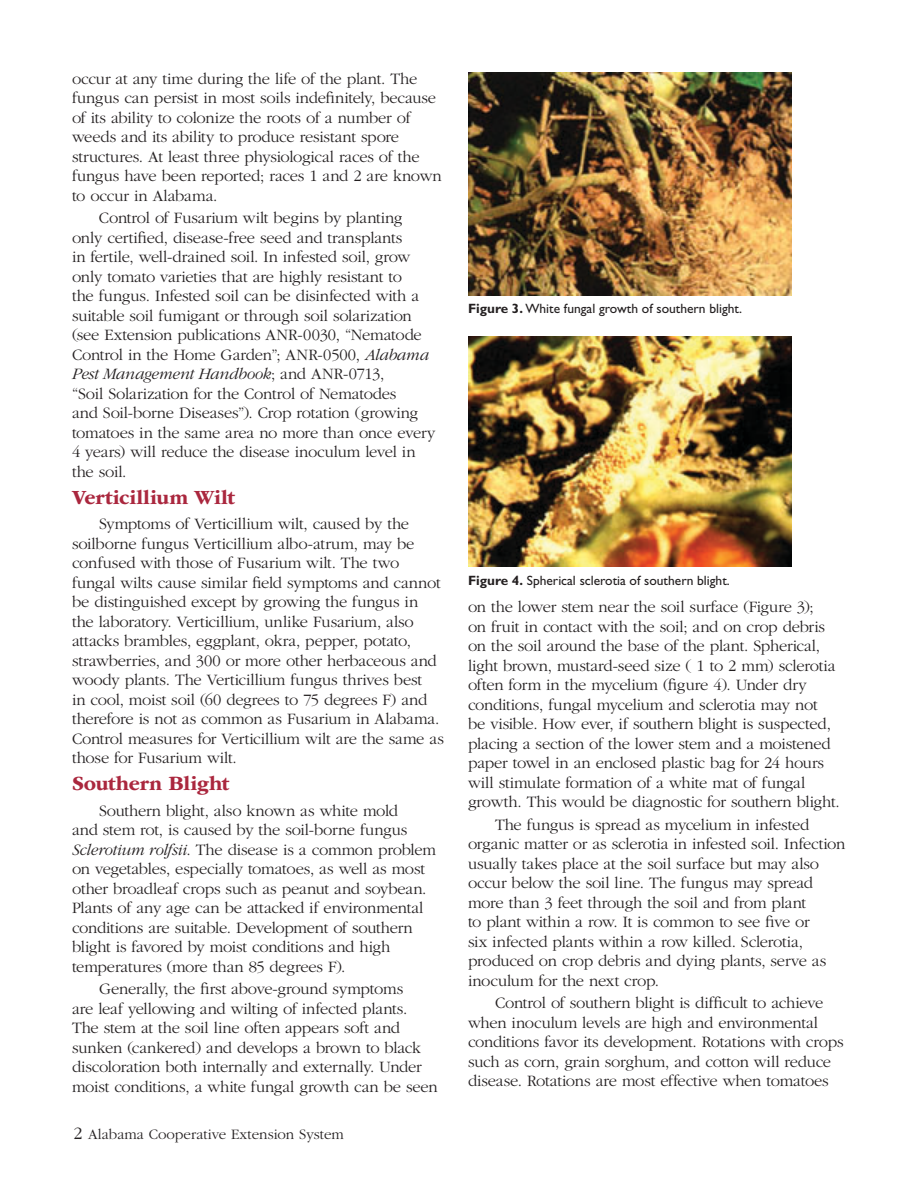
<style>
.page{position:relative;width:918px;height:1188px;background:#fff}
.page>*{position:absolute;margin:0;border:0;box-sizing:border-box;transform-origin:0 0}
.t1{font:700 21px "ITC Garamond Std";letter-spacing:-.005em;color:#aa273e}
.t2{font:300 16.5px/19.5px "ITC Garamond Std";letter-spacing:-.01em;color:#231f20}
.t3{font:300 15px "ITC Garamond Std";color:#231f20}
.t4{font:13.5px "Gill Sans Std";color:#231f20}
.s1{font-style:italic}
.s2{font-size:18px}
.s3{font-weight:700}
</style>
<div class="page">
<img style="left:468px;top:336px;width:324px;height:231px">
<img style="left:468px;top:72px;width:324px;height:224px">
<p class="t2" style="left:72px;top:69px;width:371px">occur at any time during the life of the plant. The fungus can persist in most soils indefinitely, because of its ability to colonize the roots of a number of weeds and its ability to produce resistant spore structures. At least three physiological races of the fungus have been reported; races 1 and 2 are known to occur in Alabama.</p>
<p class="t2" style="left:72px;top:208px;width:365px;text-indent:27px">Control of Fusarium wilt begins by planting only certified, disease-free seed and transplants<br>in fertile, well-drained soil. In infested soil, grow only tomato varieties that are highly resistant to<br>the fungus. Infested soil can be disinfected with a suitable soil fumigant or through soil solarization (see Extension publications ANR-0030, “Nematode Control in the Home Garden”; ANR-0500, <span class="s1">Alabama Pest Management Handbook</span>; and ANR-0713,<br>“Soil Solarization for the Control of Nematodes<br>and Soil-borne Diseases”). Crop rotation (growing tomatoes in the same area no more than once every 4 years) will reduce the disease inoculum level in the soil.</p>
<p class="t1" style="left:72px;top:485px;width:165px">Verticillium Wilt</p>
<p class="t2" style="left:72px;top:514px;width:373px;text-indent:27px">Symptoms of Verticillium wilt, caused by the soilborne fungus Verticillium albo-atrum, may be confused with those of Fusarium wilt. The two fungal wilts cause similar field symptoms and cannot be distinguished except by growing the fungus in the laboratory. Verticillium, unlike Fusarium, also attacks brambles, eggplant, okra, pepper, potato, strawberries, and 300 or more other herbaceous and woody plants. The Verticillium fungus thrives best<br>in cool, moist soil (60 degrees to 75 degrees F) and therefore is not as common as Fusarium in Alabama.<br>Control measures for Verticillium wilt are the same as those for Fusarium wilt.</p>
<p class="t1" style="left:72px;top:772px;width:159px">Southern Blight</p>
<p class="t2" style="left:72px;top:801px;width:365px;text-indent:27px">Southern blight, also known as white mold<br>and stem rot, is caused by the soil-borne fungus <span class="s1">Sclerotium rolfsii</span>. The disease is a common problem on vegetables, especially tomatoes, as well as most other broadleaf crops such as peanut and soybean.<br>Plants of any age can be attacked if environmental conditions are suitable. Development of southern blight is favored by moist conditions and high temperatures (more than 85 degrees F).</p>
<p class="t2" style="left:72px;top:979px;width:367px;text-indent:27px">Generally, the first above-ground symptoms<br>are leaf yellowing and wilting of infected plants.<br>The stem at the soil line often appears soft and sunken (cankered) and develops a brown to black discoloration both internally and externally. Under moist conditions, a white fungal growth can be seen</p>
<p class="t3" style="left:74px;top:1126px;width:272px"><span class="s2">2</span> Alabama Cooperative Extension System</p>
<p class="t4" style="left:468px;top:301px;width:276px"><span class="s3">Figure 3.</span> White fungal growth of southern blight.</p>
<p class="t4" style="left:468px;top:573px;width:263px"><span class="s3">Figure 4.</span> Spherical sclerotia of southern blight.</p>
<p class="t2" style="left:468px;top:598px;width:373px">on the lower stem near the soil surface (Figure 3);<br>on fruit in contact with the soil; and on crop debris on the soil around the base of the plant. Spherical, light brown, mustard-seed size ( 1 to 2 mm) sclerotia often form in the mycelium (figure 4). Under dry conditions, fungal mycelium and sclerotia may not<br>be visible. How ever, if southern blight is suspected, placing a section of the lower stem and a moistened paper towel in an enclosed plastic bag for 24 hours will stimulate formation of a white mat of fungal growth. This would be diagnostic for southern blight.</p>
<p class="t2" style="left:468px;top:815px;width:379px;text-indent:27px">The fungus is spread as mycelium in infested organic matter or as sclerotia in infested soil. Infection usually takes place at the soil surface but may also occur below the soil line. The fungus may spread more than 3 feet through the soil and from plant<br>to plant within a row. It is common to see five or<br>six infected plants within a row killed. Sclerotia, produced on crop debris and dying plants, serve as inoculum for the next crop.</p>
<p class="t2" style="left:468px;top:994px;width:377px;text-indent:27px">Control of southern blight is difficult to achieve when inoculum levels are high and environmental conditions favor its development. Rotations with crops such as corn, grain sorghum, and cotton will reduce disease. Rotations are most effective when tomatoes</p>
</div>
